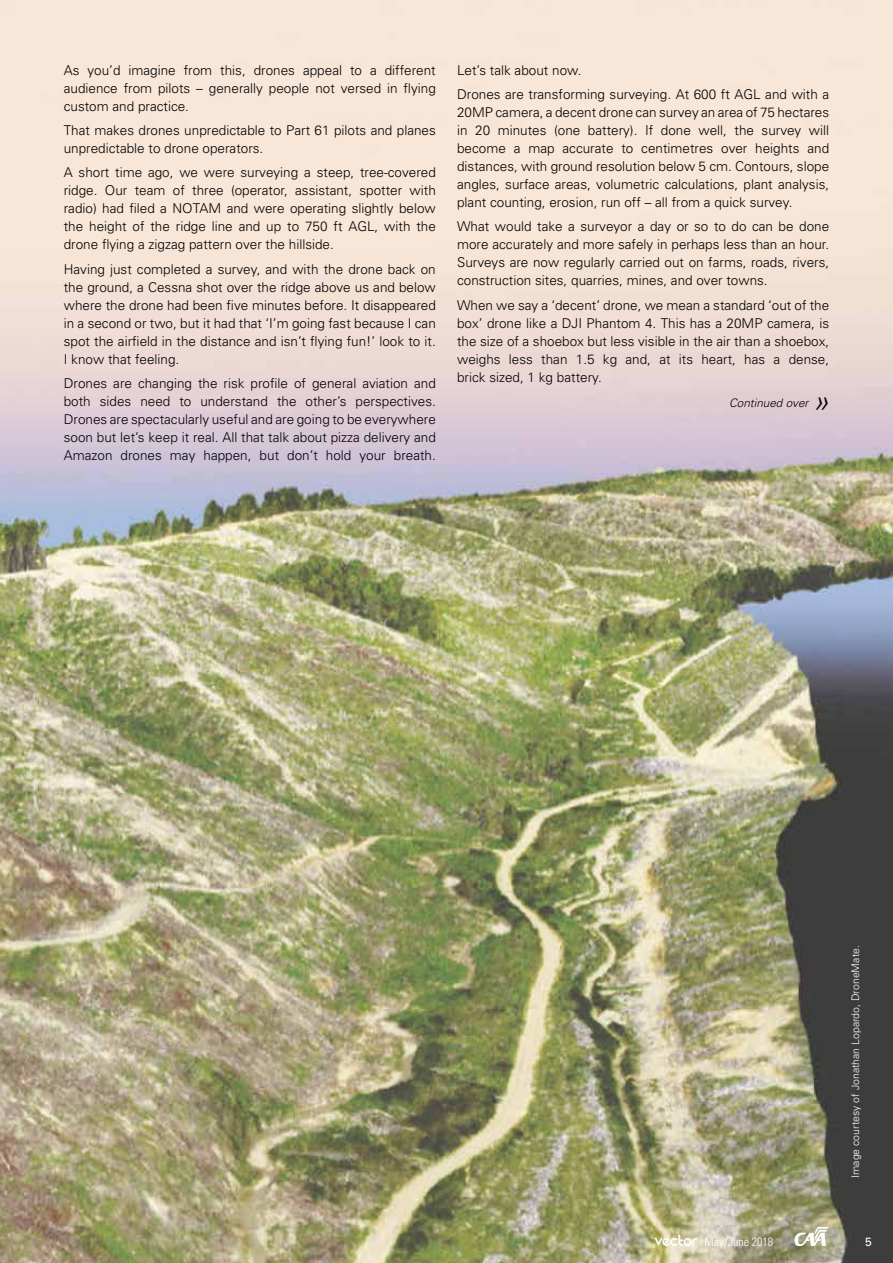
<style>
.page{position:relative;width:893px;height:1263px;background:#fff}
.page>*{position:absolute;margin:0;border:0;box-sizing:border-box;transform-origin:0 0}
.t1{font:italic 300 31.5px "Univers";color:#000}
.t2{font:300 13.5px/18px "Univers";color:#000;text-align:justify}
.t3{font:300 condensed 12px "Univers";color:#fff}
.t4{font:12px "Univers";color:#fff}
.t5{font:italic 300 11.7px "Univers";color:#000}
.t6{font:300 10.5px "Univers";color:#fff}
.s1{font-family:"REZ";font-weight:400;font-stretch:normal;font-size:18px}
</style>
<div class="page">
<img style="left:0;top:0;width:893px;height:1263px">
<svg style="left:794px;top:1227px;width:35px;height:19px"></svg>
<p class="t2" style="left:64px;top:61px;width:374px">As you’d imagine from this, drones appeal to a different audience from pilots – generally people not versed in flying custom and practice.</p>
<p class="t2" style="left:64px;top:121px;width:374px">That makes drones unpredictable to Part 61 pilots and planes unpredictable to drone operators.</p>
<p class="t2" style="left:64px;top:163px;width:374px">A short time ago, we were surveying a steep, tree-covered ridge. Our team of three (operator, assistant, spotter with radio) had filed a NOTAM and were operating slightly below the height of the ridge line and up to 750 ft AGL, with the drone flying a zigzag pattern over the hillside.</p>
<p class="t2" style="left:64px;top:260px;width:374px">Having just completed a survey, and with the drone back on the ground, a Cessna shot over the ridge above us and below where the drone had been five minutes before. It disappeared in a second or two, but it had that ‘I’m going fast because I can spot the airfield in the distance and isn’t flying fun!’ look to it.<br>I know that feeling.</p>
<p class="t2" style="left:64px;top:374px;width:374px">Drones are changing the risk profile of general aviation and both sides need to understand the other’s perspectives.<br>Drones are spectacularly useful and are going to be everywhere soon but let’s keep it real. All that talk about pizza delivery and Amazon drones may happen, but don’t hold your breath.</p>
<p class="t2" style="left:457px;top:57px;width:374px;line-height:24.5px">Let’s talk about now.<br>Drones are transforming surveying. At 600 ft AGL and with a</p>
<p class="t2" style="left:457px;top:103px;width:374px">20MP camera, a decent drone can survey an area of 75 hectares in 20 minutes (one battery). If done well, the survey will become a map accurate to centimetres over heights and distances, with ground resolution below 5 cm. Contours, slope angles, surface areas, volumetric calculations, plant analysis, plant counting, erosion, run off – all from a quick survey.</p>
<p class="t2" style="left:457px;top:217px;width:374px">What would take a surveyor a day or so to do can be done more accurately and more safely in perhaps less than an hour.<br>Surveys are now regularly carried out on farms, roads, rivers, construction sites, quarries, mines, and over towns.</p>
<p class="t2" style="left:457px;top:296px;width:374px">When we say a ‘decent’ drone, we mean a standard ‘out of the box’ drone like a DJI Phantom 4. This has a 20MP camera, is the size of a shoebox but less visible in the air than a shoebox, weighs less than 1.5 kg and, at its heart, has a dense, brick sized, 1 kg battery.</p>
<p class="t5" style="left:729px;top:396px;width:81px">Continued over</p>
<h1 class="t1" style="left:812px;top:381px;width:19px">»</h1>
<p class="t6" style="left:849px;top:1178px;width:234px;rotate:-90deg">Image courtesy of Jonathan Lopardo, DroneMate.</p>
<p class="t3" style="left:655px;top:1235px;width:120px"><span class="s1">vector</span> May/June 2018</p>
<p class="t4" style="left:865px;top:1234px;width:8px">5</p>
</div>
